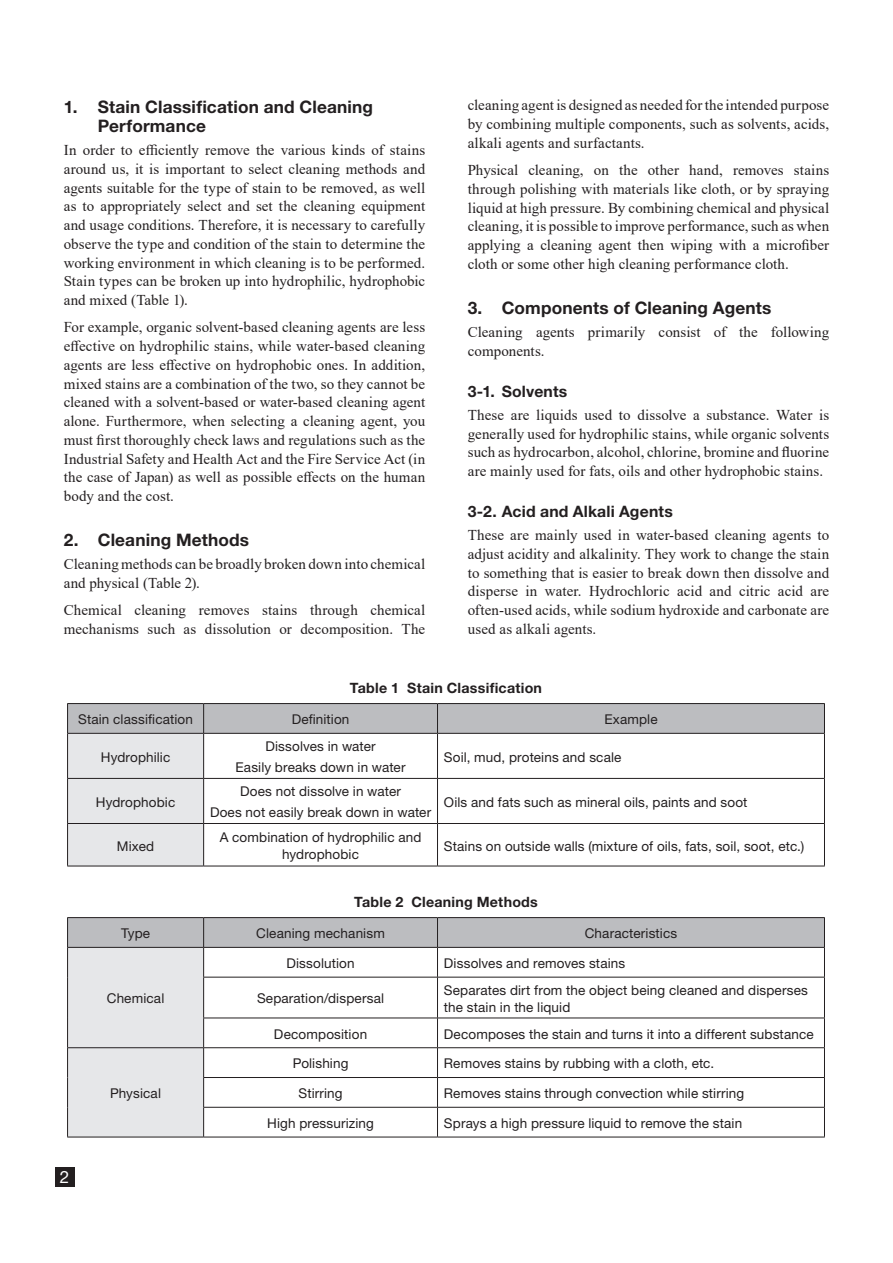
<style>
.page{position:relative;width:893px;height:1263px;background:#fff}
.page>*{position:absolute;margin:0;border:0;box-sizing:border-box;transform-origin:0 0}
.Heading1{font:700 17.25px/19.5px "Helvetica Neue";letter-spacing:.01em;color:#231f20}
.t1{font:16.95px "Helvetica Neue";color:#fff}
.Heading2{font:700 15.75px "Helvetica Neue";letter-spacing:.01em;color:#231f20}
.Body{font:15px/18.8px "Times New Roman";letter-spacing:.005em;color:#231f20;text-align:justify}
.Caption_1L{font:700 14.25px "Helvetica Neue";letter-spacing:.015em;color:#231f20}
.TableL_9pt{font:13.5px/16.5px "Helvetica Neue";letter-spacing:.01em;color:#231f20}
.TableC_9pt{font:13.5px/16.5px "Helvetica Neue";letter-spacing:.01em;color:#231f20;text-align:center}
</style>
<div class="page">
<div style="left:55px;top:1167px;width:19px;height:19px;background:#231f20"></div>
<svg style="left:67px;top:703px;width:758px;height:163px"></svg>
<hr style="left:203px;top:734px;width:1px;height:44px;background:#231f20">
<hr style="left:437px;top:734px;width:1px;height:44px;background:#231f20">
<hr style="left:67px;top:778px;width:137px;height:1px;background:#231f20">
<hr style="left:204px;top:778px;width:233px;height:1px;background:#231f20">
<hr style="left:203px;top:779px;width:1px;height:44px;background:#231f20">
<hr style="left:437px;top:778px;width:388px;height:1px;background:#231f20">
<hr style="left:437px;top:779px;width:1px;height:44px;background:#231f20">
<hr style="left:67px;top:823px;width:137px;height:1px;background:#231f20">
<hr style="left:204px;top:823px;width:233px;height:1px;background:#231f20">
<hr style="left:203px;top:824px;width:1px;height:42px;background:#231f20">
<hr style="left:437px;top:823px;width:388px;height:1px;background:#231f20">
<hr style="left:437px;top:824px;width:1px;height:42px;background:#231f20">
<hr style="left:67px;top:866px;width:137px;height:1px;background:#231f20">
<hr style="left:204px;top:866px;width:233px;height:1px;background:#231f20">
<hr style="left:437px;top:866px;width:388px;height:1px;background:#231f20">
<hr style="left:67px;top:734px;width:1px;height:44px;background:#231f20">
<hr style="left:67px;top:779px;width:1px;height:44px;background:#231f20">
<hr style="left:67px;top:824px;width:1px;height:42px;background:#231f20">
<hr style="left:824px;top:734px;width:1px;height:44px;background:#231f20">
<hr style="left:824px;top:779px;width:1px;height:44px;background:#231f20">
<hr style="left:824px;top:824px;width:1px;height:42px;background:#231f20">
<hr style="left:67px;top:1137px;width:137px;height:1px;background:#231f20">
<hr style="left:204px;top:1137px;width:233px;height:1px;background:#231f20">
<hr style="left:437px;top:1137px;width:388px;height:1px;background:#231f20">
<svg style="left:67px;top:917px;width:758px;height:220px"></svg>
<hr style="left:824px;top:1107px;width:1px;height:30px;background:#231f20">
<p class="Heading1" style="left:98px;top:97px;width:277px;text-indent:-34px">1. Stain Classification and Cleaning<br>Performance</p>
<p class="Body" style="left:64px;top:140px;width:363px">In order to efficiently remove the various kinds of stains around us, it is important to select cleaning methods and agents suitable for the type of stain to be removed, as well as to appropriately select and set the cleaning equipment and usage conditions. Therefore, it is necessary to carefully observe the type and condition of the stain to determine the working environment in which cleaning is to be performed.<br>Stain types can be broken up into hydrophilic, hydrophobic and mixed (Table 1).</p>
<p class="Body" style="left:64px;top:317px;width:363px">For example, organic solvent-based cleaning agents are less effective on hydrophilic stains, while water-based cleaning agents are less effective on hydrophobic ones. In addition, mixed stains are a combination of the two, so they cannot be cleaned with a solvent-based or water-based cleaning agent alone. Furthermore, when selecting a cleaning agent, you must first thoroughly check laws and regulations such as the Industrial Safety and Health Act and the Fire Service Act (in the case of Japan) as well as possible effects on the human body and the cost.</p>
<p class="Heading1" style="left:64px;top:531px;width:187px">2. Cleaning Methods</p>
<p class="Body" style="left:64px;top:554px;width:363px">Cleaning methods can be broadly broken down into chemical and physical (Table 2).</p>
<p class="Body" style="left:64px;top:600px;width:363px">Chemical cleaning removes stains through chemical mechanisms such as dissolution or decomposition. The</p>
<p class="Body" style="left:468px;top:95px;width:363px">cleaning agent is designed as needed for the intended purpose by combining multiple components, such as solvents, acids, alkali agents and surfactants.</p>
<p class="Body" style="left:468px;top:160px;width:363px">Physical cleaning, on the other hand, removes stains through polishing with materials like cloth, or by spraying liquid at high pressure. By combining chemical and physical cleaning, it is possible to improve performance, such as when applying a cleaning agent then wiping with a microfiber cloth or some other high cleaning performance cloth.</p>
<p class="Heading1" style="left:468px;top:299px;width:305px">3. Components of Cleaning Agents</p>
<p class="Body" style="left:468px;top:322px;width:363px">Cleaning agents primarily consist of the following components.</p>
<p class="Heading2" style="left:468px;top:379px;width:101px">3-1. Solvents</p>
<p class="Body" style="left:468px;top:405px;width:363px">These are liquids used to dissolve a substance. Water is generally used for hydrophilic stains, while organic solvents such as hydrocarbon, alcohol, chlorine, bromine and fluorine are mainly used for fats, oils and other hydrophobic stains.</p>
<p class="Heading2" style="left:468px;top:499px;width:207px">3-2. Acid and Alkali Agents</p>
<p class="Body" style="left:468px;top:525px;width:363px">These are mainly used in water-based cleaning agents to adjust acidity and alkalinity. They work to change the stain to something that is easier to break down then dissolve and disperse in water. Hydrochloric acid and citric acid are often-used acids, while sodium hydroxide and carbonate are used as alkali agents.</p>
<p class="Caption_1L" style="left:350px;top:676px;width:194px">Table 1 Stain Classification</p>
<p class="TableC_9pt" style="left:78px;top:712px;width:116px">Stain classification</p>
<p class="TableC_9pt" style="left:292px;top:712px;width:59px">Definition</p>
<p class="TableC_9pt" style="left:604px;top:712px;width:55px">Example</p>
<p class="TableC_9pt" style="left:101px;top:749px;width:71px">Hydrophilic</p>
<p class="TableC_9pt" style="left:265px;top:739px;width:112px">Dissolves in water</p>
<p class="TableC_9pt" style="left:236px;top:760px;width:172px">Easily breaks down in water</p>
<p class="TableL_9pt" style="left:444px;top:749px;width:179px">Soil, mud, proteins and scale</p>
<p class="TableC_9pt" style="left:96px;top:794px;width:81px">Hydrophobic</p>
<p class="TableC_9pt" style="left:240px;top:784px;width:162px">Does not dissolve in water</p>
<p class="TableC_9pt" style="left:210px;top:805px;width:223px">Does not easily break down in water</p>
<p class="TableL_9pt" style="left:444px;top:794px;width:305px">Oils and fats such as mineral oils, paints and soot</p>
<p class="TableC_9pt" style="left:117px;top:838px;width:39px">Mixed</p>
<p class="TableC_9pt" style="left:220px;top:830px;width:203px">A combination of hydrophilic and hydrophobic</p>
<p class="TableL_9pt" style="left:444px;top:838px;width:362px">Stains on outside walls (mixture of oils, fats, soil, soot, etc.)</p>
<p class="Caption_1L" style="left:354px;top:890px;width:185px">Table 2 Cleaning Methods</p>
<p class="TableC_9pt" style="left:121px;top:926px;width:31px">Type</p>
<p class="TableC_9pt" style="left:256px;top:926px;width:130px">Cleaning mechanism</p>
<p class="TableC_9pt" style="left:585px;top:926px;width:94px">Characteristics</p>
<p class="t1" style="left:60px;top:1164px;width:11px">2</p>
<p class="TableC_9pt" style="left:107px;top:991px;width:59px">Chemical</p>
<p class="TableC_9pt" style="left:110px;top:1086px;width:52px">Physical</p>
<p class="TableC_9pt" style="left:286px;top:956px;width:70px">Dissolution</p>
<p class="TableL_9pt" style="left:444px;top:956px;width:183px">Dissolves and removes stains</p>
<p class="TableC_9pt" style="left:257px;top:991px;width:129px">Separation/dispersal</p>
<p class="TableL_9pt" style="left:444px;top:983px;width:366px">Separates dirt from the object being cleaned and disperses the stain in the liquid</p>
<p class="TableC_9pt" style="left:274px;top:1026px;width:95px">Decomposition</p>
<p class="TableL_9pt" style="left:444px;top:1026px;width:371px">Decomposes the stain and turns it into a different substance</p>
<p class="TableC_9pt" style="left:293px;top:1056px;width:57px">Polishing</p>
<p class="TableL_9pt" style="left:444px;top:1056px;width:272px">Removes stains by rubbing with a cloth, etc.</p>
<p class="TableC_9pt" style="left:298px;top:1086px;width:46px">Stirring</p>
<p class="TableL_9pt" style="left:444px;top:1086px;width:302px">Removes stains through convection while stirring</p>
<p class="TableC_9pt" style="left:267px;top:1116px;width:108px">High pressurizing</p>
<p class="TableL_9pt" style="left:444px;top:1116px;width:300px">Sprays a high pressure liquid to remove the stain</p>
</div>
